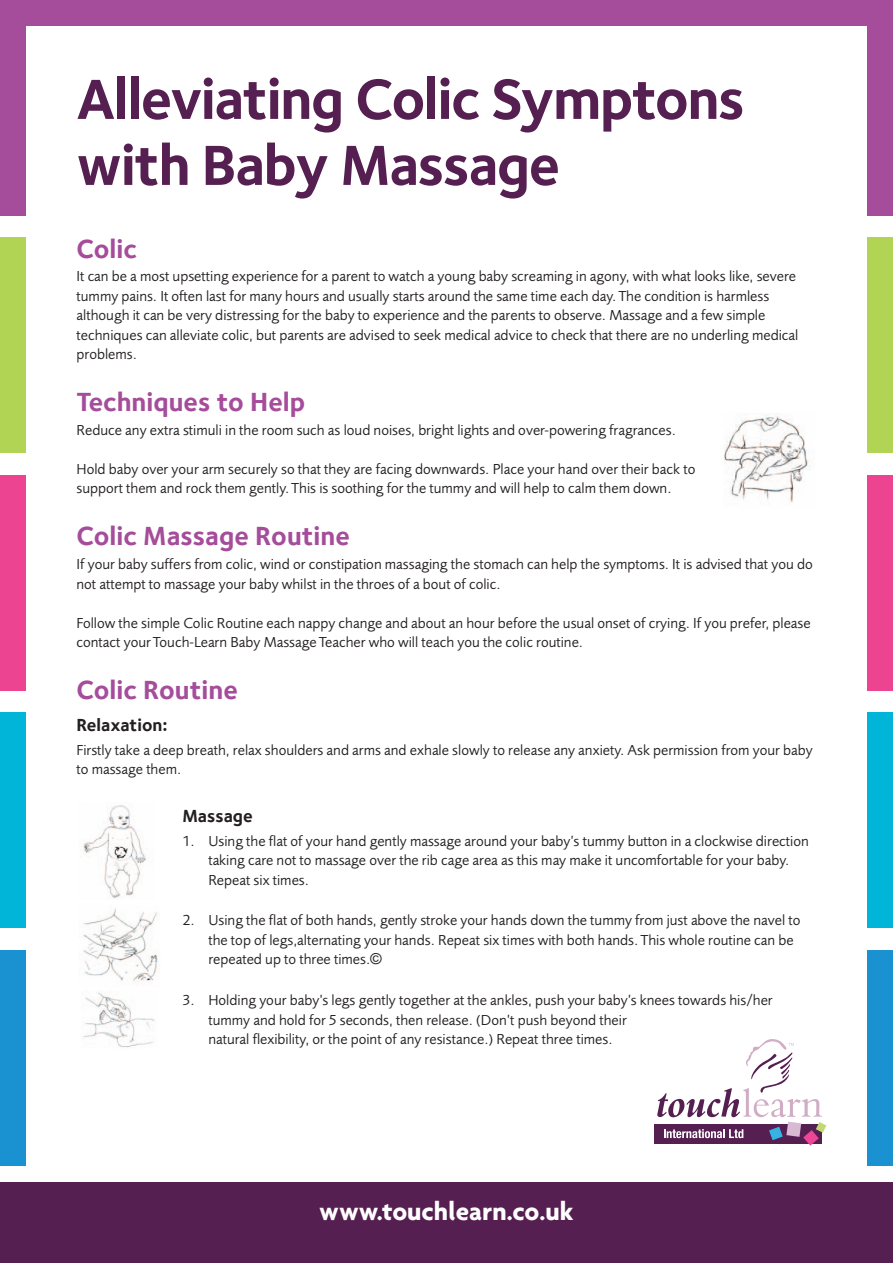
<style>
.page{position:relative;width:893px;height:1263px;background:#fff}
.page>*{position:absolute;margin:0;border:0;box-sizing:border-box;transform-origin:0 0}
.t1{font:700 58.5px/66px "Foundry Sterling";letter-spacing:-.025em;color:#561f51}
.t2{font:700 27px "Foundry Sterling";color:#a54c9b}
.t3{font:700 27px "Agenda";color:#fff}
.t4{font:700 18px "Foundry Sterling";color:#231f20}
.t5{font:15px/19.5px "Foundry Sans";color:#231f20}
</style>
<div class="page">
<div style="left:0;top:1182px;width:893px;height:81px;background:#561f51"></div>
<div style="left:0;top:0;width:26px;height:215px;background:#a54c9b"></div>
<div style="left:0;top:237px;width:26px;height:216px;background:#b2d454"></div>
<div style="left:0;top:475px;width:26px;height:215px;background:#ed4492"></div>
<div style="left:0;top:712px;width:26px;height:216px;background:#00b5d7"></div>
<div style="left:0;top:950px;width:26px;height:215px;background:#1a91d1"></div>
<div style="left:0;top:0;width:893px;height:26px;background:#a54c9b"></div>
<div style="left:867px;top:0;width:26px;height:215px;background:#a54c9b"></div>
<div style="left:867px;top:237px;width:26px;height:216px;background:#b2d454"></div>
<div style="left:867px;top:475px;width:26px;height:215px;background:#ed4492"></div>
<div style="left:867px;top:712px;width:26px;height:216px;background:#00b5d7"></div>
<div style="left:867px;top:950px;width:26px;height:215px;background:#1a91d1"></div>
<img style="left:724px;top:413px;width:86px;height:90px">
<img style="left:79px;top:805px;width:81px;height:243px">
<svg style="left:657px;top:1039px;width:169px;height:106px"></svg>
<p class="t1" style="left:77px;top:65px;width:670px">Alleviating Colic Symptons with Baby Massage</p>
<p class="t2" style="left:77px;top:232px;width:62px">Colic</p>
<p class="t5" style="left:77px;top:267px;width:723px">It can be a most upsetting experience for a parent to watch a young baby screaming in agony, with what looks like, severe tummy pains. It often last for many hours and usually starts around the same time each day. The condition is harmless although it can be very distressing for the baby to experience and the parents to observe. Massage and a few simple techniques can alleviate colic, but parents are advised to seek medical advice to check that there are no underling medical problems.</p>
<p class="t2" style="left:77px;top:386px;width:230px">Techniques to Help</p>
<p class="t5" style="left:77px;top:420px;width:601px">Reduce any extra stimuli in the room such as loud noises, bright lights and over-powering fragrances.</p>
<p class="t5" style="left:77px;top:459px;width:620px">Hold baby over your arm securely so that they are facing downwards. Place your hand over their back to support them and rock them gently. This is soothing for the tummy and will help to calm them down.</p>
<p class="t2" style="left:77px;top:520px;width:275px">Colic Massage Routine</p>
<p class="t5" style="left:77px;top:554px;width:738px">If your baby suffers from colic, wind or constipation massaging the stomach can help the symptoms. It is advised that you do not attempt to massage your baby whilst in the throes of a bout of colic.</p>
<p class="t5" style="left:77px;top:613px;width:736px">Follow the simple Colic Routine each nappy change and about an hour before the usual onset of crying. If you prefer, please contact your Touch-Learn Baby Massage Teacher who will teach you the colic routine.</p>
<p class="t2" style="left:77px;top:673px;width:163px">Colic Routine</p>
<p class="t4" style="left:77px;top:714px;width:93px">Relaxation:</p>
<p class="t5" style="left:77px;top:740px;width:738px">Firstly take a deep breath, relax shoulders and arms and exhale slowly to release any anxiety. Ask permission from your baby to massage them.</p>
<p class="t4" style="left:182px;top:805px;width:72px">Massage</p>
<p class="t5" style="left:208px;top:831px;width:602px;text-indent:-26px">1. Using the flat of your hand gently massage around your baby’s tummy button in a clockwise direction taking care not to massage over the rib cage area as this may make it uncomfortable for your baby.<br>Repeat six times.</p>
<p class="t5" style="left:208px;top:911px;width:594px;text-indent:-26px">2. Using the flat of both hands, gently stroke your hands down the tummy from just above the navel to the top of legs,alternating your hands. Repeat six times with both hands. This whole routine can be repeated up to three times.©</p>
<p class="t5" style="left:208px;top:990px;width:566px;text-indent:-26px">3. Holding your baby’s legs gently together at the ankles, push your baby’s knees towards his/her tummy and hold for 5 seconds, then release. (Don’t push beyond their<br>natural flexibility, or the point of any resistance.) Repeat three times.</p>
<p class="t3" style="left:319px;top:1194px;width:255px">www.touchlearn.co.uk</p>
</div>
